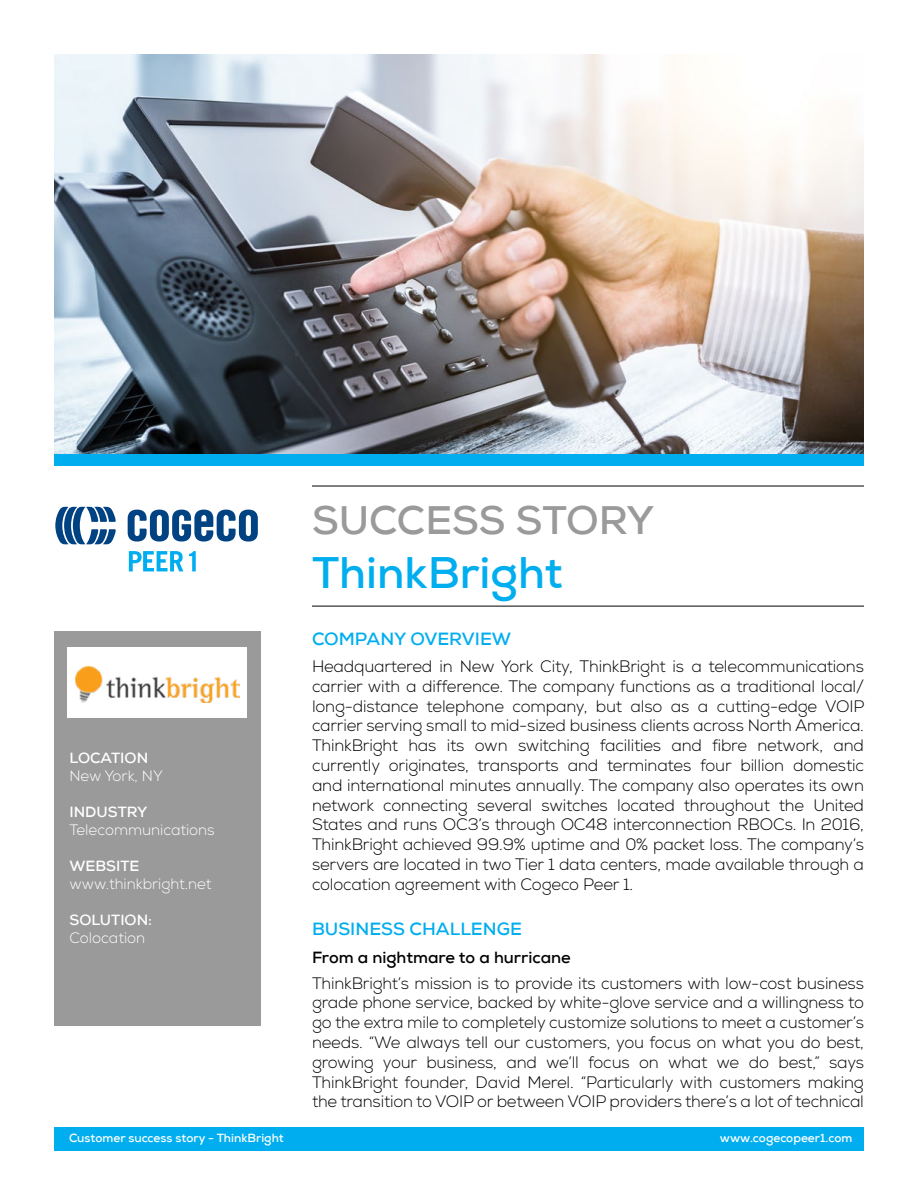
<style>
.page{position:relative;width:918px;height:1188px;background:#fff}
.page>*{position:absolute;margin:0;border:0;box-sizing:border-box;transform-origin:0 0}
.t1{font:700 45px "Nexa";color:#00aeef}
.t2{font:700 40.5px "Nexa";color:#9a9a9b}
.t3{font:700 18px "Nexa";color:#00aeef}
.t4{font:300 16.5px/19.8px "Nexa";letter-spacing:-.01em;color:#000;text-align:justify}
.t5{font:700 16.5px "Nexa";color:#000}
.t6{font:300 15px "Nexa";color:#fff}
.t7{font:700 15px "Nexa";color:#fff}
.t8{font:700 12px "Nexa";color:#fff}
</style>
<div class="page">
<div style="left:54px;top:1127px;width:810px;height:23px;background:#00aeef"></div>
<svg style="left:129px;top:551px;width:54px;height:20px"></svg>
<svg style="left:189px;top:551px;width:7px;height:20px"></svg>
<svg style="left:55px;top:507px;width:61px;height:37px"></svg>
<svg style="left:128px;top:510px;width:130px;height:32px"></svg>
<div style="left:54px;top:631px;width:207px;height:395px;background:#9a9a9b"></div>
<hr style="left:312px;top:486px;width:552px;height:1px;background:#000">
<hr style="left:312px;top:606px;width:552px;height:1px;background:#000">
<div style="left:54px;top:454px;width:810px;height:12px;background:#00aeef"></div>
<div style="left:68px;top:647px;width:179px;height:71px;background:#fff"></div>
<img style="left:76px;top:666px;width:163px;height:37px">
<img style="left:54px;top:54px;width:810px;height:400px">
<p class="t7" style="left:69px;top:748px;width:80px">LOCATION</p>
<p class="t6" style="left:69px;top:767px;width:95px">New York, NY</p>
<p class="t7" style="left:69px;top:802px;width:79px">INDUSTRY</p>
<p class="t6" style="left:69px;top:821px;width:147px">Telecommunications</p>
<p class="t7" style="left:69px;top:856px;width:71px">WEBSITE</p>
<p class="t6" style="left:69px;top:875px;width:143px">www.thinkbright.net</p>
<p class="t7" style="left:69px;top:910px;width:84px">SOLUTION:</p>
<p class="t6" style="left:69px;top:929px;width:77px">Colocation</p>
<h2 class="t2" style="left:312px;top:494px;width:344px">SUCCESS STORY</h2>
<h1 class="t1" style="left:312px;top:544px;width:252px">ThinkBright</h1>
<p class="t3" style="left:312px;top:627px;width:201px">COMPANY OVERVIEW</p>
<p class="t4" style="left:312px;top:657px;width:554px">Headquartered in New York City, ThinkBright is a telecommunications carrier with a difference. The company functions as a traditional local/ long-distance telephone company, but also as a cutting-edge VOIP carrier serving small to mid-sized business clients across North America.<br>ThinkBright has its own switching facilities and fibre network, and currently originates, transports and terminates four billion domestic and international minutes annually. The company also operates its own network connecting several switches located throughout the United States and runs OC3’s through OC48 interconnection RBOCs. In 2016, ThinkBright achieved 99.9% uptime and 0% packet loss. The company’s servers are located in two Tier 1 data centers, made available through a colocation agreement with Cogeco Peer 1.</p>
<p class="t3" style="left:312px;top:918px;width:211px">BUSINESS CHALLENGE</p>
<p class="t5" style="left:312px;top:946px;width:260px">From a nightmare to a hurricane</p>
<p class="t4" style="left:312px;top:973px;width:554px">ThinkBright’s mission is to provide its customers with low-cost business grade phone service, backed by white-glove service and a willingness to go the extra mile to completely customize solutions to meet a customer’s needs. “We always tell our customers, you focus on what you do best, growing your business, and we’ll focus on what we do best,” says ThinkBright founder, David Merel. “Particularly with customers making the transition to VOIP or between VOIP providers there’s a lot of technical</p>
<p class="t8" style="left:69px;top:1130px;width:216px">Customer success story - ThinkBright</p>
<p class="t8" style="left:720px;top:1130px;width:134px">www.cogecopeer1.com</p>
</div>
